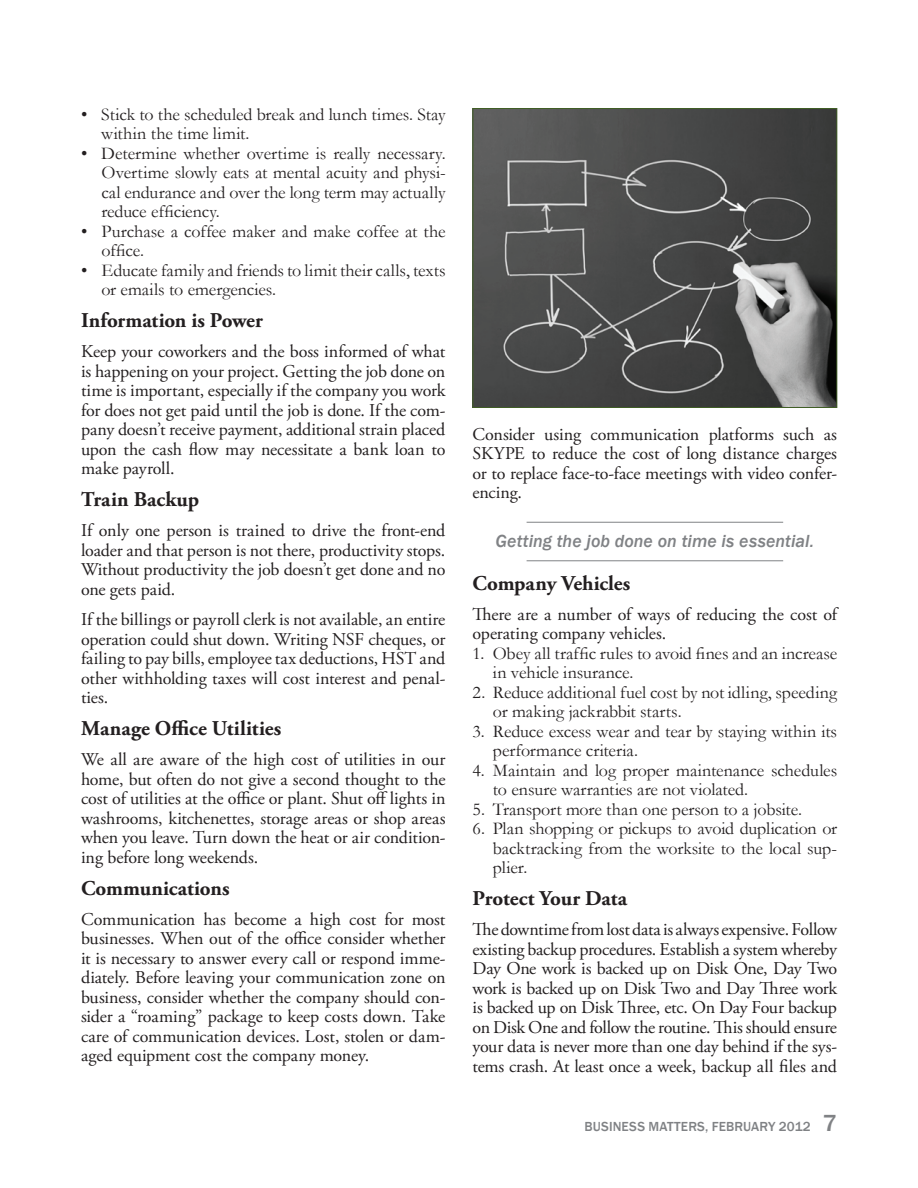
<style>
.page{position:relative;width:918px;height:1188px;background:#fff}
.page>*{position:absolute;margin:0;border:0;box-sizing:border-box;transform-origin:0 0}
.t1{font:700 21px "Adobe Garamond Pro";color:#231f20}
.t2{font:18px/19.5px "Adobe Garamond Pro";letter-spacing:-.005em;color:#231f20;text-align:justify}
.t3{font:18px/19.5px "Garamond";letter-spacing:-.005em;color:#231f20}
.t4{font:italic 500 18px "Franklin Gothic";color:#808285}
.t5{font:500 13.5px "Franklin Gothic";letter-spacing:.01em;color:#808285}
.s1{font-size:24px}
</style>
<div class="page">
<hr style="left:527px;top:522px;width:256px;height:1px;background:#808285">
<hr style="left:527px;top:560px;width:256px;height:1px;background:#808285">
<img style="left:475px;top:110px;width:360px;height:296px">
<div style="left:473px;top:108px;width:364px;height:300px;border:1px solid #415f25"></div>
<p class="t3" style="left:101px;top:104px;width:346px;text-indent:-20px">• Stick to the scheduled break and lunch times. Stay within the time limit.</p>
<p class="t3" style="left:101px;top:143px;width:346px;text-align:justify;text-indent:-20px">• Determine whether overtime is really necessary.<br>Overtime slowly eats at mental acuity and physi&shy;cal endurance and over the long term may actually reduce efficiency.</p>
<p class="t3" style="left:101px;top:221px;width:346px;text-indent:-20px">• Purchase a coffee maker and make coffee at the office.</p>
<p class="t3" style="left:101px;top:260px;width:346px;text-indent:-20px">• Educate family and friends to limit their calls, texts or emails to emergencies.</p>
<p class="t1" style="left:81px;top:308px;width:183px">Information is Power</p>
<p class="t2" style="left:81px;top:343px;width:366px">Keep your coworkers and the boss informed of what is happening on your project. Getting the job done on time is important, especially if the company you work for does not get paid until the job is done. If the com&shy;pany doesn’t receive payment, additional strain placed upon the cash flow may necessitate a bank loan to make payroll.</p>
<p class="t1" style="left:81px;top:487px;width:120px">Train Backup</p>
<p class="t2" style="left:81px;top:522px;width:366px">If only one person is trained to drive the front-end loader and that person is not there, productivity stops.<br>Without productivity the job doesn’t get done and no one gets paid.</p>
<p class="t2" style="left:81px;top:610px;width:366px">If the billings or payroll clerk is not available, an entire operation could shut down. Writing NSF cheques, or failing to pay bills, employee tax deductions, HST and other withholding taxes will cost interest and penal&shy;ties.</p>
<p class="t1" style="left:81px;top:716px;width:202px">Manage Office Utilities</p>
<p class="t2" style="left:81px;top:751px;width:366px">We all are aware of the high cost of utilities in our home, but often do not give a second thought to the cost of utilities at the office or plant. Shut off lights in washrooms, kitchenettes, storage areas or shop areas when you leave. Turn down the heat or air condition&shy;ing before long weekends.</p>
<p class="t1" style="left:81px;top:876px;width:150px">Communications</p>
<p class="t2" style="left:81px;top:910px;width:366px">Communication has become a high cost for most businesses. When out of the office consider whether it is necessary to answer every call or respond imme&shy;diately. Before leaving your communication zone on business, consider whether the company should con&shy;sider a “roaming” package to keep costs down. Take care of communication devices. Lost, stolen or dam&shy;aged equipment cost the company money.</p>
<p class="t2" style="left:473px;top:425px;width:366px">Consider using communication platforms such as SKYPE to reduce the cost of long distance charges or to replace face-to-face meetings with video confer&shy;encing.</p>
<p class="t4" style="left:496px;top:530px;width:320px">Getting the job done on time is essential.</p>
<p class="t1" style="left:473px;top:571px;width:159px">Company Vehicles</p>
<p class="t2" style="left:473px;top:605px;width:366px">There are a number of ways of reducing the cost of operating company vehicles.</p>
<p class="t3" style="left:493px;top:643px;width:346px;text-indent:-20px">1. Obey all traffic rules to avoid fines and an increase in vehicle insurance.</p>
<p class="t3" style="left:493px;top:682px;width:346px;text-indent:-20px">2. Reduce additional fuel cost by not idling, speeding or making jackrabbit starts.</p>
<p class="t3" style="left:493px;top:721px;width:346px;text-indent:-20px">3. Reduce excess wear and tear by staying within its performance criteria.</p>
<p class="t3" style="left:493px;top:760px;width:346px;text-indent:-20px">4. Maintain and log proper maintenance schedules to ensure warranties are not violated.</p>
<p class="t3" style="left:473px;top:799px;width:331px">5. Transport more than one person to a jobsite.</p>
<p class="t3" style="left:493px;top:818px;width:346px;text-align:justify;text-indent:-20px">6. Plan shopping or pickups to avoid duplication or backtracking from the worksite to the local sup&shy;plier.</p>
<p class="t1" style="left:473px;top:886px;width:156px">Protect Your Data</p>
<p class="t2" style="left:473px;top:921px;width:366px">The downtime from lost data is always expensive. Follow existing backup procedures. Establish a system whereby Day One work is backed up on Disk One, Day Two work is backed up on Disk Two and Day Three work is backed up on Disk Three, etc. On Day Four backup on Disk One and follow the routine. This should ensure your data is never more than one day behind if the sys&shy;tems crash. At least once a week, backup all files and</p>
<p class="t5" style="left:585px;top:1118px;width:254px">BUSINESS MATTERS, FEBRUARY 2012 <span class="s1">7</span></p>
</div>
